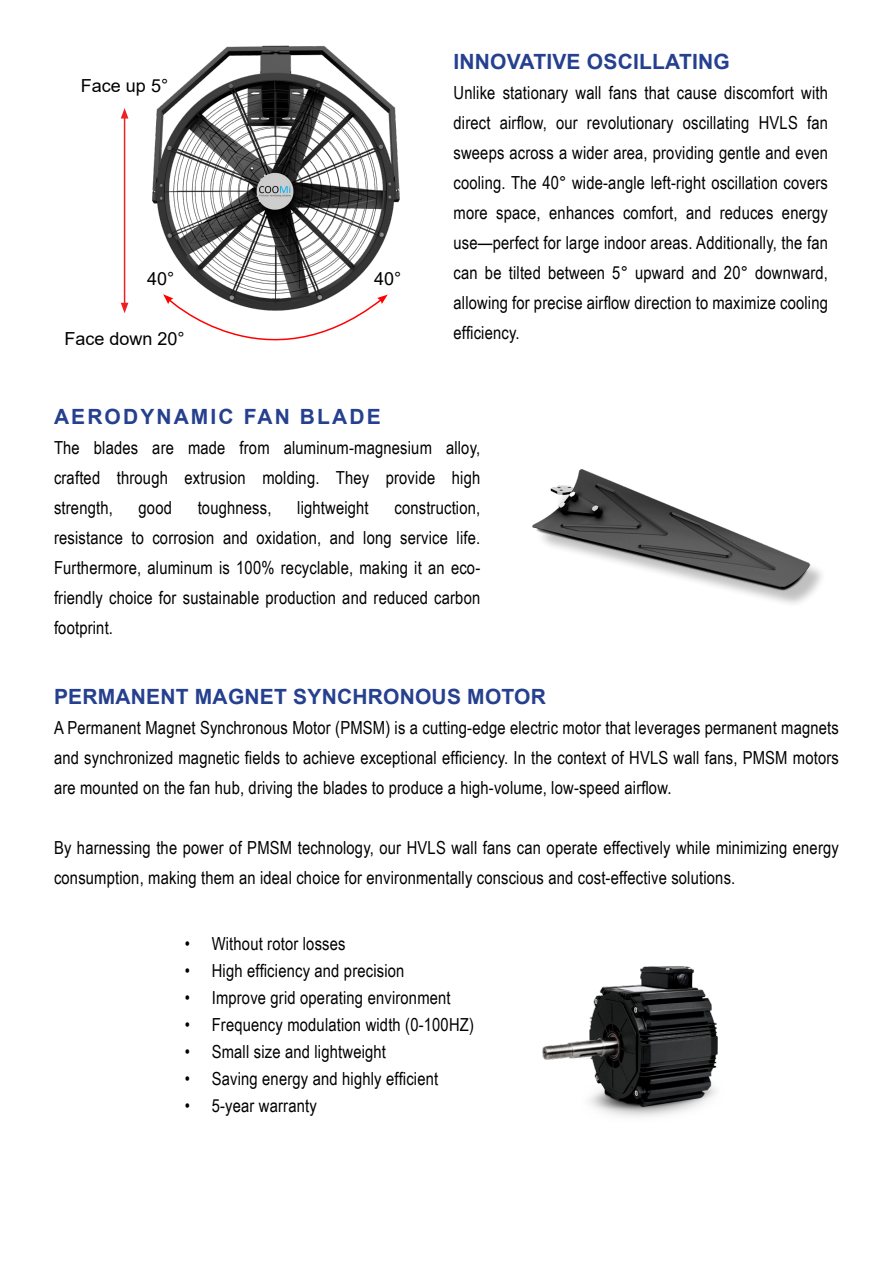
<style>
.page{position:relative;width:893px;height:1263px;background:#fff}
.page>*{position:absolute;margin:0;border:0;box-sizing:border-box;transform-origin:0 0}
.t1{font:700 21px "Arial";letter-spacing:.01em;color:#25408f}
.t2{font:700 21px "Arial";letter-spacing:.1em;color:#25408f}
.t3{font:18px/30px "Arial Narrow";letter-spacing:.01em;color:#000;text-align:justify}
.t4{font:18px "Arial";color:#000}
</style>
<div class="page">
<img style="left:120px;top:45px;width:280px;height:259px">
<svg style="left:163px;top:294px;width:225px;height:47px"></svg>
<img style="left:542px;top:966px;width:176px;height:151px">
<img style="left:532px;top:469px;width:290px;height:135px">
<hr style="left:124px;top:116px;width:1px;height:189px;background:#ed2124">
<svg style="left:121px;top:108px;width:7px;height:11px"></svg>
<svg style="left:121px;top:303px;width:7px;height:10px"></svg>
<p class="t4" style="left:81px;top:73px;width:89px">Face up 5°</p>
<p class="t4" style="left:147px;top:266px;width:29px">40°</p>
<p class="t4" style="left:374px;top:266px;width:29px">40°</p>
<p class="t4" style="left:64px;top:326px;width:122px">Face down 20°</p>
<p class="t1" style="left:453px;top:47px;width:278px">INNOVATIVE OSCILLATING</p>
<p class="t3" style="left:453px;top:77px;width:376px">Unlike stationary wall fans that cause discomfort with direct airflow, our revolutionary oscillating HVLS fan sweeps across a wider area, providing gentle and even cooling. The 40° wide-angle left-right oscillation covers more space, enhances comfort, and reduces energy use—perfect for large indoor areas. Additionally, the fan can be tilted between 5° upward and 20° downward, allowing for precise airflow direction to maximize cooling efficiency.</p>
<p class="t2" style="left:54px;top:402px;width:328px">AERODYNAMIC FAN BLADE</p>
<p class="t3" style="left:54px;top:432px;width:428px">The blades are made from aluminum-magnesium alloy, crafted through extrusion molding. They provide high strength,</p>
<p class="t3" style="left:54px;top:492px;width:428px;text-indent:340px">construction, resistance to corrosion and oxidation, and long service life.<br>Furthermore, aluminum is 100% recyclable, making it an eco&shy;friendly choice for sustainable production and reduced carbon footprint.</p>
<p class="t3" style="left:139px;top:492px;width:35px">good</p>
<p class="t3" style="left:198px;top:492px;width:75px">toughness,</p>
<p class="t3" style="left:297px;top:492px;width:73px">lightweight</p>
<p class="t1" style="left:54px;top:682px;width:493px">PERMANENT MAGNET SYNCHRONOUS MOTOR</p>
<p class="t3" style="left:54px;top:712px;width:786px">A Permanent Magnet Synchronous Motor (PMSM) is a cutting-edge electric motor that leverages permanent magnets and synchronized magnetic fields to achieve exceptional efficiency. In the context of HVLS wall fans, PMSM motors are mounted on the fan hub, driving the blades to produce a high-volume, low-speed airflow.</p>
<p class="t3" style="left:54px;top:832px;width:786px">By harnessing the power of PMSM technology, our HVLS wall fans can operate effectively while minimizing energy consumption, making them an ideal choice for environmentally conscious and cost-effective solutions.</p>
<p class="t3" style="left:185px;top:928px;width:162px">• Without rotor losses</p>
<p class="t3" style="left:185px;top:955px;width:221px">• High efficiency and precision</p>
<p class="t3" style="left:185px;top:982px;width:267px">• Improve grid operating environment</p>
<p class="t3" style="left:185px;top:1009px;width:291px">• Frequency modulation width (0-100HZ)</p>
<p class="t3" style="left:185px;top:1036px;width:203px">• Small size and lightweight</p>
<p class="t3" style="left:185px;top:1063px;width:255px">• Saving energy and highly efficient</p>
<p class="t3" style="left:185px;top:1090px;width:134px">• 5-year warranty</p>
</div>
